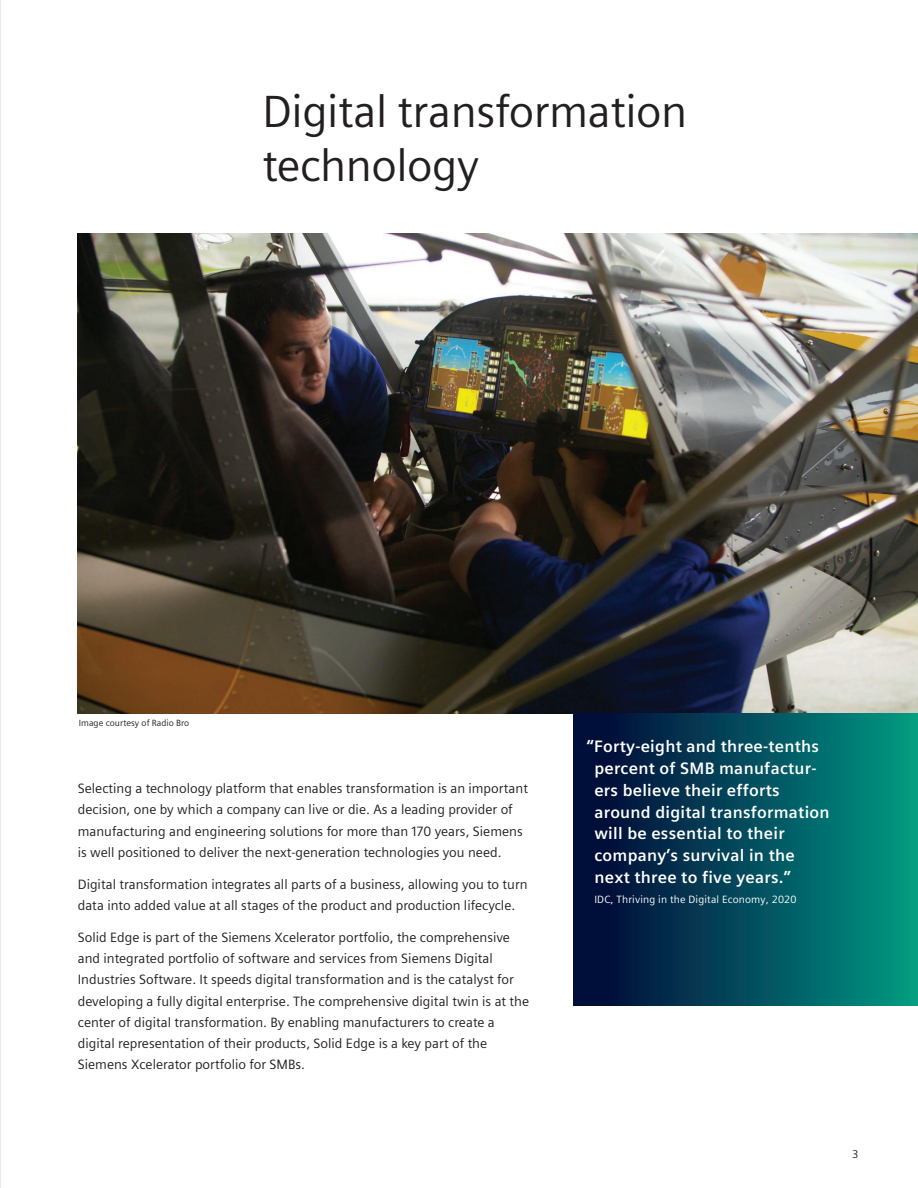
<style>
.page{position:relative;width:918px;height:1188px;background:#fff}
.page>*{position:absolute;margin:0;border:0;box-sizing:border-box;transform-origin:0 0}
.Headline_30pt_120__No_Indent{font:45px/54px "Siemens Sans";letter-spacing:-.01em;color:#231f20}
.Quotation_11_pt_white_reverse{font:700 16.5px/21.8px "Siemens Sans Global";letter-spacing:.015em;color:#fff}
.Copy_9pt_5mm{font:13.5px/21.3px "Siemens Sans";color:#231f20}
.t1{font:11.25px "Siemens Sans";color:#231f20}
.Quotation_Credit_7pt_white{font:10.5px "Siemens Sans Global";letter-spacing:.015em;color:#fff}
.Caption_7_5pt_3_75mm{font:9px "Siemens Sans";color:#231f20}
</style>
<div class="page">
<hr style="left:0;top:0;width:1px;height:1188px;background:#e5edf1">
<img style="left:78px;top:234px;width:840px;height:479px">
<div style="left:573px;top:713px;width:345px;height:293px;background:linear-gradient(to right,#020235,#029984)"></div>
<p class="Headline_30pt_120__No_Indent" style="left:263px;top:85px;width:426px">Digital transformation technology</p>
<p class="Caption_7_5pt_3_75mm" style="left:79px;top:718px;width:112px">Image courtesy of Radio Bro</p>
<p class="Copy_9pt_5mm" style="left:78px;top:778px;width:452px">Selecting a technology platform that enables transformation is an important decision, one by which a company can live or die. As a leading provider of manufacturing and engineering solutions for more than 170 years, Siemens is well positioned to deliver the next-generation technologies you need.</p>
<p class="Copy_9pt_5mm" style="left:78px;top:873px;width:451px">Digital transformation integrates all parts of a business, allowing you to turn data into added value at all stages of the product and production lifecycle.</p>
<p class="Copy_9pt_5mm" style="left:78px;top:927px;width:453px">Solid Edge is part of the Siemens Xcelerator portfolio, the comprehensive and integrated portfolio of software and services from Siemens Digital Industries Software. It speeds digital transformation and is the catalyst for developing a fully digital enterprise. The comprehensive digital twin is at the center of digital transformation. By enabling manufacturers to create a digital representation of their products, Solid Edge is a key part of the Siemens Xcelerator portfolio for SMBs.</p>
<p class="Quotation_11_pt_white_reverse" style="left:594px;top:736px;width:237px;text-indent:-8px">“Forty-eight and three-tenths percent of SMB manufactur&shy;ers believe their efforts around digital transformation will be essential to their company’s survival in the next three to five years.”</p>
<p class="Quotation_Credit_7pt_white" style="left:594px;top:892px;width:204px">IDC, Thriving in the Digital Economy, 2020</p>
<p class="t1" style="left:853px;top:1148px;width:7px">3</p>
</div>
